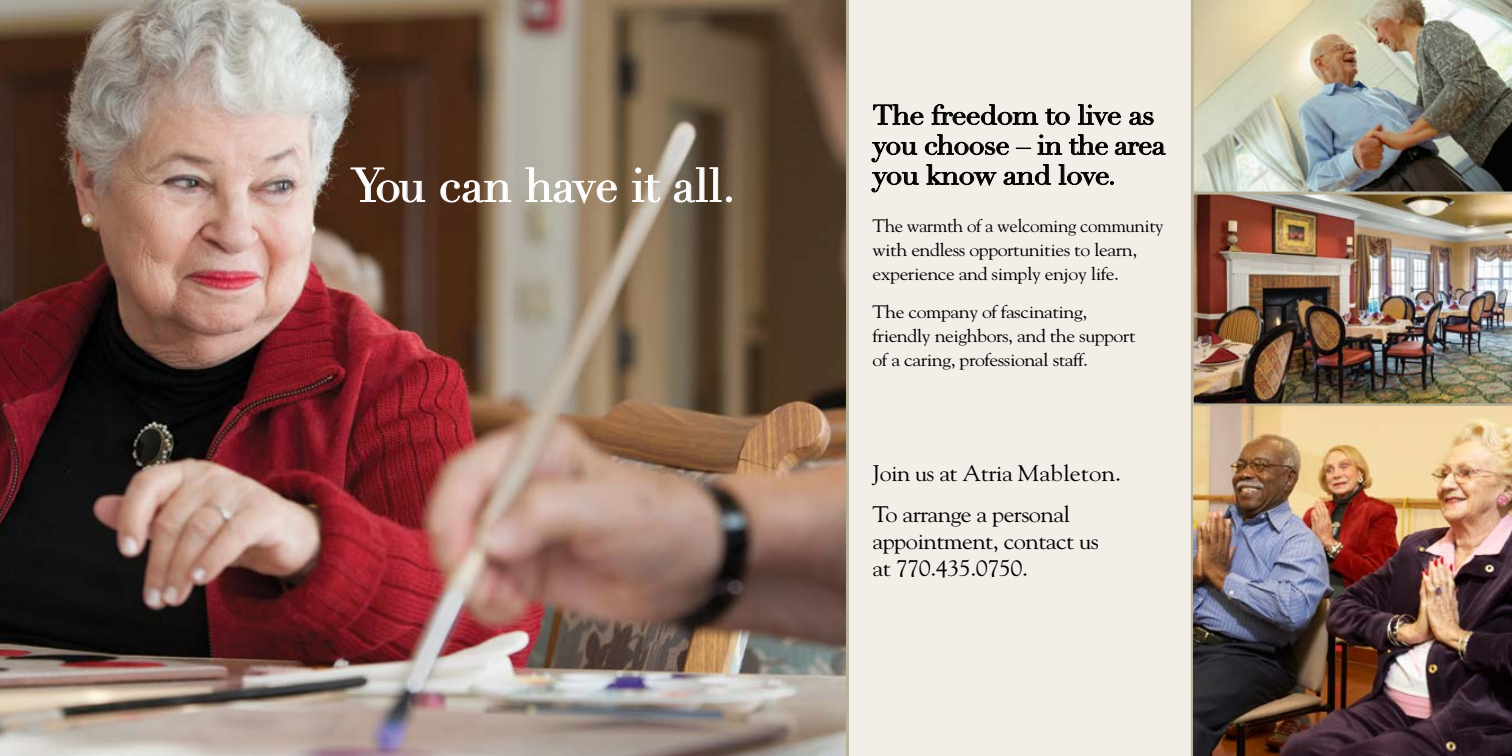
<style>
.page{position:relative;width:1512px;height:756px;background:#fff}
.page>*{position:absolute;margin:0;border:0;box-sizing:border-box;transform-origin:0 0}
.t1{font:46.5px "Didot";letter-spacing:-.015em;color:#fff}
.t2{font:27px/30px "Didot LT Std";letter-spacing:-.025em;color:#000;scale:1.1 1}
.t3{font:22.5px/40.5px "Goudy Std";letter-spacing:-.025em;color:#000;scale:1.06 1}
.t4{font:22.5px/27px "Goudy Std";letter-spacing:-.025em;color:#000;scale:1.08 1}
.t5{font:18px/24px "Goudy Std";letter-spacing:-.025em;color:#000;scale:1.05 1}
.t6{font:18px/24px "Goudy Std";letter-spacing:-.025em;color:#000;scale:1.1 1}
</style>
<div class="page">
<img style="left:0;top:0;width:846px;height:756px">
<div style="left:847px;top:0;width:665px;height:756px;background:#f3efe8"></div>
<img style="left:1194px;top:0;width:318px;height:756px">
<svg style="left:350px;top:168px;width:75px;height:35px;background:#654c3e"></svg>
<svg style="left:440px;top:180px;width:71px;height:23px;background:#8f7a6a"></svg>
<svg style="left:525px;top:167px;width:92px;height:37px;background:#b4a999"></svg>
<svg style="left:632px;top:168px;width:29px;height:35px"></svg>
<svg style="left:674px;top:167px;width:58px;height:36px;background:#756a5a"></svg>
<svg style="left:1354px;top:216px;width:78px;height:39px;background:#ab9c8b"></svg>
<svg style="left:873px;top:104px;width:50px;height:21px"></svg>
<svg style="left:932px;top:104px;width:106px;height:21px"></svg>
<svg style="left:1045px;top:108px;width:25px;height:17px"></svg>
<svg style="left:1078px;top:104px;width:43px;height:22px"></svg>
<svg style="left:1129px;top:112px;width:25px;height:13px"></svg>
<svg style="left:872px;top:142px;width:45px;height:20px"></svg>
<svg style="left:925px;top:134px;width:84px;height:21px"></svg>
<svg style="left:1016px;top:148px;width:15px;height:1px"></svg>
<svg style="left:1038px;top:135px;width:24px;height:20px"></svg>
<svg style="left:1069px;top:134px;width:39px;height:21px"></svg>
<svg style="left:1115px;top:142px;width:51px;height:13px"></svg>
<svg style="left:872px;top:172px;width:47px;height:20px"></svg>
<svg style="left:926px;top:164px;width:71px;height:22px"></svg>
<svg style="left:1004px;top:164px;width:47px;height:21px"></svg>
<svg style="left:1059px;top:164px;width:55px;height:22px"></svg>
<hr style="left:1192px;top:404px;width:320px;height:2px;background:#b9b098">
<hr style="left:1192px;top:192px;width:320px;height:3px;background:#b9b098">
<hr style="left:1191px;top:0;width:3px;height:756px;background:#b9b098">
<hr style="left:846px;top:0;width:3px;height:756px;background:#b9b098">
<h1 class="t1" style="left:351px;top:157px;width:386px">You can have it all.</h1>
<h2 class="t2" style="left:873px;top:101px;width:268px">The freedom to live as you choose – in the area you know and love.</h2>
<p class="t5" style="left:873px;top:214px;width:279px">The warmth of a welcoming community with endless opportunities to learn, experience and simply enjoy life.</p>
<p class="t6" style="left:873px;top:299px;width:241px">The company of fascinating, friendly neighbors, and the support of a caring, professional staff.</p>
<p class="t3" style="left:873px;top:453px;width:236px">Join us at Atria Mableton.<br>To arrange a personal</p>
<p class="t4" style="left:873px;top:527px;width:211px">appointment, contact us at 770.435.0750.</p>
</div>
